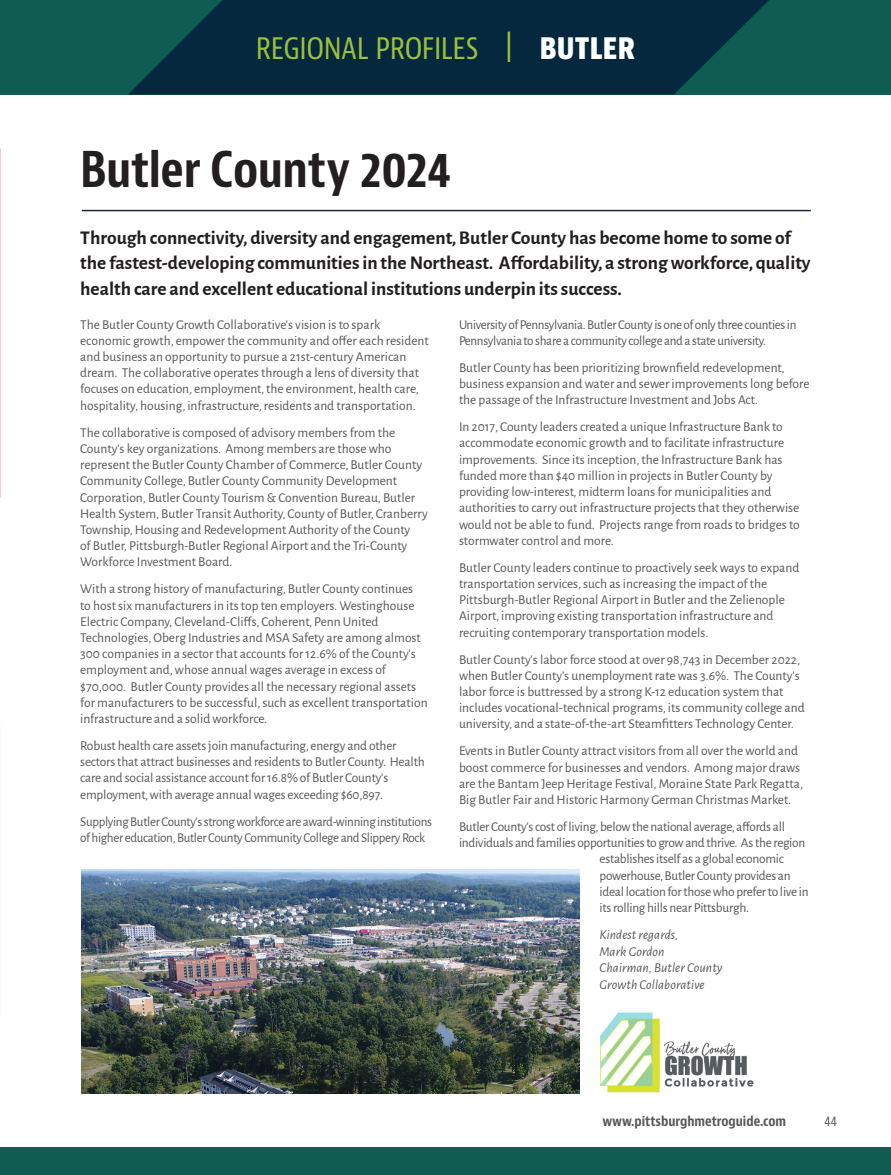
<style>
.page{position:relative;width:891px;height:1175px;background:#fff}
.page>*{position:absolute;margin:0;border:0;box-sizing:border-box;transform-origin:0 0}
.t1{font:700 condensed 48px "Bernino Sans";letter-spacing:-.01em;color:#231f20}
.GoPlaces_Body{font:condensed 31.5px "Bernino Sans";letter-spacing:-.015em;color:#9dc13b}
.t2{font:700 19.5px/25.5px "Alegreya Sans";color:#231f20}
.GoPlaces_Body-2{font:13.5px/16.2px "Alegreya Sans";color:#545554}
.GoPlaces_Body-3{font:13.5px "Alegreya Sans";letter-spacing:-.02em;color:#545554}
.GoPlaces_Body-4{font:13.5px/16.2px "Alegreya Sans";letter-spacing:-.025em;color:#545554}
.GoPlaces_Body-5{font:italic 13.5px/16.5px "Alegreya Sans";letter-spacing:.01em;color:#545554}
.t3{font:700 condensed 13.5px "Bernino Sans";color:#57585a}
.t4{font:condensed 13.5px "Bernino Sans";color:#57585a}
.s1{font-weight:700;color:#fff}
</style>
<div class="page">
<hr style="left:82px;top:210px;width:729px;height:1px;background:#172a3f">
<div style="left:0;top:0;width:891px;height:94px;background:#0e5c52"></div>
<svg style="left:129px;top:0;width:640px;height:94px;fill:#06283f"></svg>
<div style="left:0;top:1148px;width:891px;height:26px;background:#0e5c52"></div>
<img style="left:600px;top:1012px;width:154px;height:80px">
<img style="left:82px;top:869px;width:497px;height:225px">
<p class="GoPlaces_Body" style="left:256px;top:28px;width:381px">REGIONAL PROFILES | <span class="s1">BUTLER</span></p>
<p class="t1" style="left:80px;top:140px;width:373px">Butler County 2024</p>
<p class="t2" style="left:80px;top:223px;width:732px">Through connectivity, diversity and engagement, Butler County has become home to some of the fastest-developing communities in the Northeast. Affordability, a strong workforce, quality health care and excellent educational institutions underpin its success.</p>
<p class="GoPlaces_Body-2" style="left:80px;top:315px;width:350px">The Butler County Growth Collaborative’s vision is to spark economic growth, empower the community and offer each resident and business an opportunity to pursue a 21st-century American dream. The collaborative operates through a lens of diversity that focuses on education, employment, the environment, health care, hospitality, housing, infrastructure, residents and transportation.</p>
<p class="GoPlaces_Body-2" style="left:80px;top:423px;width:349px">The collaborative is composed of advisory members from the County’s key organizations. Among members are those who represent the Butler County Chamber of Commerce, Butler County Community College, Butler County Community Development Corporation, Butler County Tourism &amp; Convention Bureau, Butler Health System, Butler Transit Authority, County of Butler, Cranberry Township, Housing and Redevelopment Authority of the County<br>of Butler, Pittsburgh-Butler Regional Airport and the Tri-County Workforce Investment Board.</p>
<p class="GoPlaces_Body-2" style="left:80px;top:580px;width:349px">With a strong history of manufacturing, Butler County continues<br>to host six manufacturers in its top ten employers. Westinghouse Electric Company, Cleveland-Cliffs, Coherent, Penn United Technologies, Oberg Industries and MSA Safety are among almost 300 companies in a sector that accounts for 12.6% of the County’s employment and, whose annual wages average in excess of $70,000. Butler County provides all the necessary regional assets for manufacturers to be successful, such as excellent transportation infrastructure and a solid workforce.</p>
<p class="GoPlaces_Body-2" style="left:80px;top:737px;width:346px">Robust health care assets join manufacturing, energy and other sectors that attract businesses and residents to Butler County. Health care and social assistance account for 16.8% of Butler County’s employment, with average annual wages exceeding $60,897.</p>
<p class="GoPlaces_Body-4" style="left:80px;top:812px;width:353px">Supplying Butler County’s strong workforce are award-winning institutions of higher education, Butler County Community College and Slippery Rock</p>
<p class="GoPlaces_Body-4" style="left:459px;top:315px;width:339px">University of Pennsylvania. Butler County is one of only three counties in<br>Pennsylvania to share a community college and a state university.</p>
<p class="GoPlaces_Body-2" style="left:459px;top:359px;width:352px">Butler County has been prioritizing brownfield redevelopment, business expansion and water and sewer improvements long before the passage of the Infrastructure Investment and Jobs Act.</p>
<p class="GoPlaces_Body-2" style="left:459px;top:418px;width:342px">In 2017, County leaders created a unique Infrastructure Bank to accommodate economic growth and to facilitate infrastructure improvements. Since its inception, the Infrastructure Bank has funded more than $40 million in projects in Butler County by providing low-interest, midterm loans for municipalities and authorities to carry out infrastructure projects that they otherwise would not be able to fund. Projects range from roads to bridges to stormwater control and more.</p>
<p class="GoPlaces_Body-2" style="left:459px;top:558px;width:342px">Butler County leaders continue to proactively seek ways to expand transportation services, such as increasing the impact of the Pittsburgh-Butler Regional Airport in Butler and the Zelienople Airport, improving existing transportation infrastructure and recruiting contemporary transportation models.</p>
<p class="GoPlaces_Body-2" style="left:459px;top:650px;width:347px">Butler County’s labor force stood at over 98,743 in December 2022, when Butler County’s unemployment rate was 3.6%. The County’s labor force is buttressed by a strong K-12 education system that includes vocational-technical programs, its community college and university, and a state-of-the-art Steamfitters Technology Center.</p>
<p class="GoPlaces_Body-2" style="left:459px;top:742px;width:346px">Events in Butler County attract visitors from all over the world and boost commerce for businesses and vendors. Among major draws are the Bantam Jeep Heritage Festival, Moraine State Park Regatta, Big Butler Fair and Historic Harmony German Christmas Market.</p>
<p class="GoPlaces_Body-3" style="left:459px;top:817px;width:328px">Butler County’s cost of living, below the national average, affords all</p>
<p class="GoPlaces_Body-3" style="left:459px;top:833px;width:348px">individuals and families opportunities to grow and thrive. As the region</p>
<p class="GoPlaces_Body-3" style="left:600px;top:850px;width:186px">establishes itself as a global economic</p>
<p class="GoPlaces_Body-3" style="left:600px;top:866px;width:193px">powerhouse, Butler County provides an</p>
<p class="GoPlaces_Body-3" style="left:600px;top:882px;width:210px">ideal location for those who prefer to live in</p>
<p class="GoPlaces_Body-3" style="left:600px;top:898px;width:151px">its rolling hills near Pittsburgh.</p>
<p class="GoPlaces_Body-5" style="left:600px;top:926px;width:124px">Kindest regards,<br>Mark Gordon<br>Chairman, Butler County<br>Growth Collaborative</p>
<p class="t3" style="left:602px;top:1113px;width:185px">www.pittsburghmetroguide.com</p>
<p class="t4" style="left:825px;top:1113px;width:14px">44</p>
</div>
